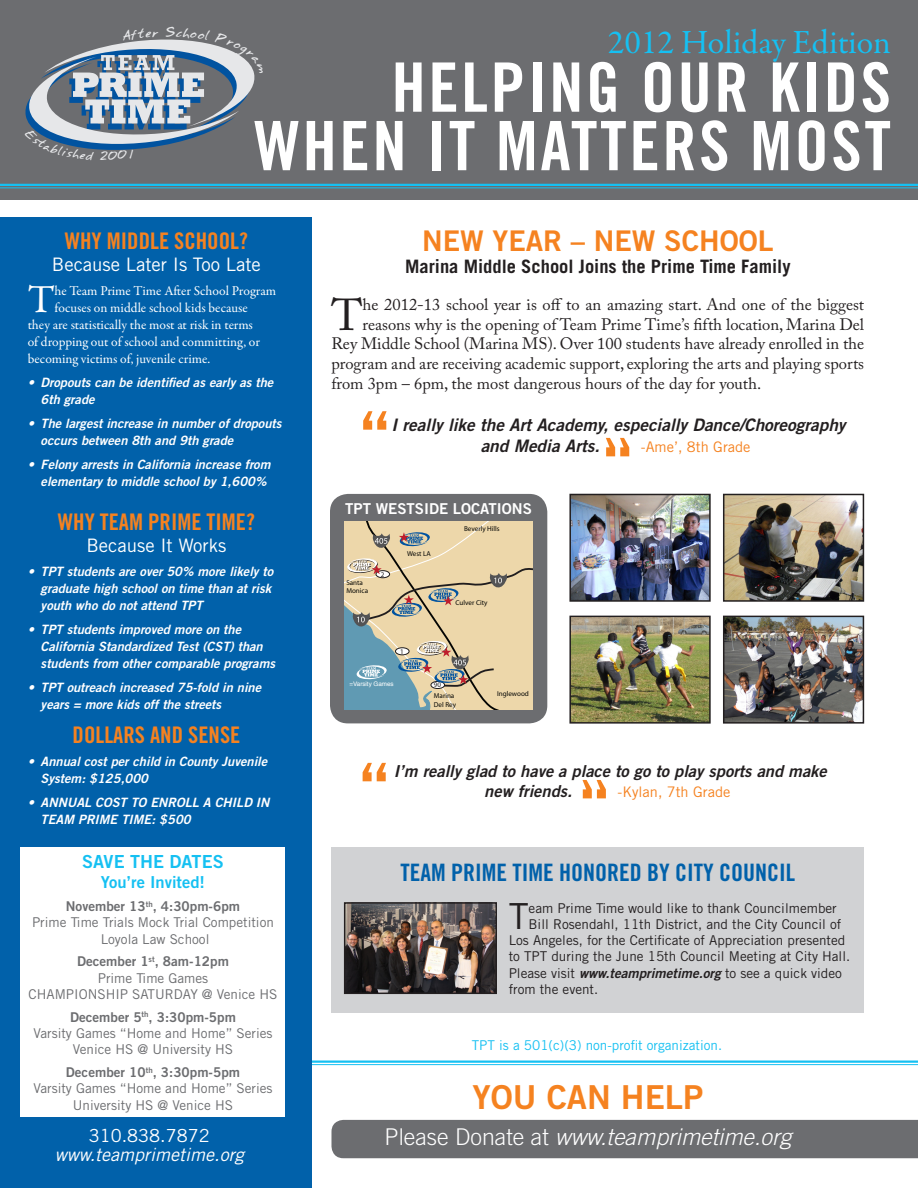
<style>
.page{position:relative;width:918px;height:1188px;background:#fff}
.page>*{position:absolute;margin:0;border:0;box-sizing:border-box;transform-origin:0 0}
.t1{font:76.2px "Trade Gothic Bold Cond Twenty";color:#f58220}
.t2{font:68.25px "Trade Gothic Bold Cond Twenty";letter-spacing:.04em;color:#fff}
.COPY{font:44.4px "Adobe Caslon Pro";color:#231f20}
.COPY-2{font:40.05px "Garamond Premr Pro";color:#fff}
.COPY-3{font:36px "Trade Gothic";color:#231f20}
.t3{font:34.05px "Garamond Premr Pro";color:#15c0f2}
.t4{font:33px "Trade Gothic Bold Two";color:#f58220}
.t5{font:28.5px "Trade Gothic Bold Two";color:#f58220}
.t6{font:24px "Trade Gothic Bold Cond Twenty";color:#0161aa}
.t7{font:italic 300 23.1px "Trade Gothic";color:#fff}
.t8{font:22.95px "Trade Gothic Bold Cond Twenty";color:#f58220}
.t9{font:18.6px "Trade Gothic";color:#fff}
.t10{font:700 18.45px "Trade Gothic";color:#231f20}
.t11{font:italic 18px "Trade Gothic";color:#fff}
.t12{font:18px "Trade Gothic";color:#fff}
.COPY-4{font:18px "Trade Gothic Bold Two";color:#15c0f2}
.COPY-5{font:italic 17.25px "Trade Gothic Bold Two";color:#231f20}
.COPY-6{font:16.5px "Adobe Caslon Pro";color:#231f20}
.COPY-7{font:italic 16.5px/20.7px "Trade Gothic Bold Two";color:#231f20}
.COPY-8{font:16.5px "Trade Gothic Bold Two";color:#15c0f2}
.t13{font:15px "Trade Gothic Bold Two";color:#fff}
.COPY-9{font:14.55px "Trade Gothic";color:#f58220}
.COPY-10{font:13.65px "Garamond Premr Pro";color:#fff}
.COPY-11{font:13.5px "Trade Gothic";color:#231f20}
.COPY-12{font:13.5px "Trade Gothic";color:#6c6d70}
.COPY-13{font:13.5px "Trade Gothic Bold Two";color:#6c6d70}
.t14{font:13.5px "Trade Gothic";color:#15c0f2}
.COPY-14{font:italic 12.9px/17.1px "Trade Gothic Bold Two";color:#fff}
.t15{font:11.55px "Annifont";color:#e6e7e9}
.t16{font:10.95px "Annifont";color:#e6e7e9}
.t17{font:7.05px/8.6px "Myriad Pro";color:#040503}
.t18{font:7.05px "Myriad Pro";color:#201d1e}
.t19{font:6.3px "Helvetica";color:#fff}
.s1{font-family:"Trade Gothic Bold Two";font-style:italic}
.s2{font-style:normal}
</style>
<div class="page">
<div style="left:331px;top:847px;width:533px;height:165px;background:#d1d2d4"></div>
<hr style="left:216px;top:1064px;width:702px;height:1px;background:#15c0f2">
<hr style="left:216px;top:1060px;width:702px;height:3px;background:#15c0f2">
<div style="left:0;top:217px;width:312px;height:971px;background:#0161aa"></div>
<div style="left:0;top:0;width:918px;height:200px;background:#6c6d70"></div>
<div style="left:331px;top:1120px;width:587px;height:38px;background:#6c6d70"></div>
<hr style="left:0;top:187px;width:918px;height:1px;background:#15c0f2">
<hr style="left:0;top:184px;width:918px;height:2px;background:#15c0f2">
<img style="left:347px;top:905px;width:147px;height:86px">
<div style="left:344px;top:902px;width:153px;height:92px;border:2px solid #231f20"></div>
<div style="left:21px;top:847px;width:264px;height:269px;background:#fff"></div>
<img style="left:572px;top:619px;width:136px;height:102px">
<div style="left:569px;top:616px;width:142px;height:108px;border:2px solid #231f20"></div>
<img style="left:726px;top:619px;width:135px;height:102px">
<div style="left:723px;top:616px;width:141px;height:108px;border:2px solid #231f20"></div>
<img style="left:572px;top:497px;width:136px;height:102px">
<div style="left:569px;top:494px;width:142px;height:108px;border:2px solid #231f20"></div>
<div style="left:330px;top:494px;width:217px;height:229px;background:#6c6d70;border-radius:18px"></div>
<img style="left:726px;top:497px;width:135px;height:102px">
<div style="left:723px;top:494px;width:141px;height:108px;border:2px solid #231f20"></div>
<svg style="left:344px;top:522px;width:188px;height:187px;background:#cac3a6"></svg>
<svg style="left:25px;top:39px;width:230px;height:111px"></svg>
<p class="t16" style="left:99px;top:146px;width:11px">2</p>
<p class="t15" style="left:164px;top:22px;width:13px">S</p>
<p class="t3" style="left:608px;top:22px;width:285px">2012 Holiday Edition</p>
<p class="t2" style="left:392px;top:46px;width:501px">HELPING OUR KIDS</p>
<p class="t2" style="left:254px;top:104px;width:638px">WHEN IT MATTERS MOST</p>
<p class="t8" style="left:65px;top:227px;width:185px">WHY MIDDLE SCHOOL?</p>
<p class="t9" style="left:52px;top:253px;width:210px">Because Later Is Too Late</p>
<p class="COPY-2" style="left:28px;top:275px;width:28px">T</p>
<p class="COPY-10" style="left:54px;top:282px;width:223px">he Team Prime Time After School Program</p>
<p class="COPY-10" style="left:54px;top:299px;width:195px">focuses on middle school kids because</p>
<p class="COPY-10" style="left:28px;top:317px;width:227px">they are statistically the most at risk in terms</p>
<p class="COPY-10" style="left:28px;top:334px;width:234px">of dropping out of school and committing, or</p>
<p class="COPY-10" style="left:28px;top:351px;width:184px">becoming victims of, juvenile crime.</p>
<p class="COPY-14" style="left:41px;top:374px;width:234px;text-indent:-13px">• Dropouts can be identified as early as the<br>6th grade</p>
<p class="COPY-14" style="left:41px;top:414px;width:242px;text-indent:-13px">• The largest increase in number of dropouts occurs between 8th and 9th grade</p>
<p class="COPY-14" style="left:41px;top:455px;width:231px;text-indent:-13px">• Felony arrests in California increase from elementary to middle school by 1,600%</p>
<p class="t8" style="left:58px;top:508px;width:198px">WHY TEAM PRIME TIME?</p>
<p class="t9" style="left:87px;top:534px;width:141px">Because It Works</p>
<p class="COPY-14" style="left:41px;top:562px;width:234px;text-indent:-13px">• TPT students are over 50% more likely to graduate high school on time than at risk youth who do not attend TPT</p>
<p class="COPY-14" style="left:41px;top:620px;width:236px;text-indent:-13px">• TPT students improved more on the<br>California Standardized Test (CST) than students from other comparable programs</p>
<p class="COPY-14" style="left:41px;top:678px;width:222px;text-indent:-13px">• TPT outreach increased 75-fold in nine years = more kids off the streets</p>
<p class="t8" style="left:73px;top:721px;width:169px">DOLLARS AND SENSE</p>
<p class="COPY-14" style="left:41px;top:753px;width:228px;text-indent:-13px">• Annual cost per child in County Juvenile<br>System: $125,000</p>
<p class="COPY-14" style="left:41px;top:794px;width:230px;text-indent:-13px">• ANNUAL COST TO ENROLL A CHILD IN<br>TEAM PRIME TIME: $500</p>
<p class="COPY-4" style="left:82px;top:851px;width:143px">SAVE THE DATES</p>
<p class="COPY-8" style="left:101px;top:872px;width:106px">You’re Invited!</p>
<p class="COPY-13" style="left:66px;top:898px;width:176px">November 13<sup>th</sup>, 4:30pm-6pm</p>
<p class="COPY-12" style="left:32px;top:914px;width:243px">Prime Time Trials Mock Trial Competition</p>
<p class="COPY-12" style="left:101px;top:931px;width:110px">Loyola Law School</p>
<p class="COPY-13" style="left:77px;top:953px;width:153px">December 1<sup>st</sup>, 8am-12pm</p>
<p class="COPY-12" style="left:98px;top:970px;width:112px">Prime Time Games</p>
<p class="COPY-12" style="left:28px;top:986px;width:251px">CHAMPIONSHIP SATURDAY @ Venice HS</p>
<p class="COPY-13" style="left:70px;top:1009px;width:167px">December 5<sup>th</sup>, 3:30pm-5pm</p>
<p class="COPY-12" style="left:33px;top:1025px;width:241px">Varsity Games “Home and Home” Series</p>
<p class="COPY-12" style="left:73px;top:1041px;width:162px">Venice HS @ University HS</p>
<p class="COPY-13" style="left:66px;top:1064px;width:176px">December 10<sup>th</sup>, 3:30pm-5pm</p>
<p class="COPY-12" style="left:33px;top:1080px;width:241px">Varsity Games “Home and Home” Series</p>
<p class="COPY-12" style="left:73px;top:1097px;width:162px">University HS @ Venice HS</p>
<p class="t5" style="left:422px;top:223px;width:353px">NEW YEAR – NEW SCHOOL</p>
<p class="t10" style="left:405px;top:255px;width:387px">Marina Middle School Joins the Prime Time Family</p>
<p class="COPY" style="left:331px;top:288px;width:33px">T</p>
<p class="COPY-6" style="left:363px;top:294px;width:503px">he 2012-13 school year is off to an amazing start. And one of the biggest</p>
<p class="COPY-6" style="left:363px;top:314px;width:503px">reasons why is the opening of Team Prime Time’s fifth location, Marina Del</p>
<p class="COPY-6" style="left:331px;top:334px;width:534px">Rey Middle School (Marina MS). Over 100 students have already enrolled in the</p>
<p class="COPY-6" style="left:331px;top:354px;width:534px">program and are receiving academic support, exploring the arts and playing sports</p>
<p class="COPY-6" style="left:331px;top:374px;width:431px">from 3pm – 6pm, the most dangerous hours of the day for youth.</p>
<p class="t1" style="left:358px;top:394px;width:35px">“</p>
<p class="COPY-5" style="left:392px;top:415px;width:455px">I really like the Art Academy, especially Dance/Choreography</p>
<p class="COPY-5" style="left:481px;top:435px;width:121px">and Media Arts.</p>
<p class="COPY-9" style="left:641px;top:438px;width:111px">-Ame’, 8th Grade</p>
<p class="t13" style="left:345px;top:500px;width:188px">TPT WESTSIDE LOCATIONS</p>
<p class="t17" style="left:346px;top:578px;width:23px">Santa<br>Monica</p>
<p class="t18" style="left:381px;top:570px;width:5px">2</p>
<p class="t17" style="left:407px;top:550px;width:25px">West LA</p>
<p class="t17" style="left:464px;top:524px;width:37px">Beverly Hills</p>
<p class="t17" style="left:456px;top:598px;width:33px">Culver City</p>
<p class="t18" style="left:400px;top:647px;width:5px">1</p>
<p class="t19" style="left:349px;top:679px;width:46px">=Varsity Games</p>
<p class="t18" style="left:434px;top:681px;width:9px">90</p>
<p class="t17" style="left:434px;top:692px;width:24px">Marina<br>Del Rey</p>
<p class="t17" style="left:497px;top:689px;width:33px">Inglewood</p>
<p class="t1" style="left:357px;top:745px;width:35px">“</p>
<p class="COPY-7" style="left:484px;top:760px;width:344px;text-indent:-90px">I’m really glad to have a place to go to play sports and make new friends.</p>
<p class="COPY-9" style="left:618px;top:783px;width:114px">-Kylan, 7th Grade</p>
<p class="t6" style="left:400px;top:858px;width:396px">TEAM PRIME TIME HONORED BY CITY COUNCIL</p>
<p class="COPY-3" style="left:509px;top:895px;width:21px">T</p>
<p class="COPY-11" style="left:529px;top:900px;width:310px">eam Prime Time would like to thank Councilmember</p>
<p class="COPY-11" style="left:529px;top:916px;width:314px">Bill Rosendahl, 11th District, and the City Council of</p>
<p class="COPY-11" style="left:509px;top:932px;width:338px">Los Angeles, for the Certificate of Appreciation presented</p>
<p class="COPY-11" style="left:509px;top:949px;width:343px">to TPT during the June 15th Council Meeting at City Hall.</p>
<p class="COPY-11" style="left:509px;top:965px;width:335px">Please visit <span class="s1">www.teamprimetime.org</span> to see a quick video</p>
<p class="COPY-11" style="left:509px;top:981px;width:91px">from the event.</p>
<p class="t14" style="left:472px;top:1037px;width:252px">TPT is a 501(c)(3) non-profit organization.</p>
<p class="t4" style="left:473px;top:1076px;width:232px">YOU CAN HELP</p>
<p class="t12" style="left:89px;top:1124px;width:122px">310.838.7872</p>
<p class="t7" style="left:385px;top:1123px;width:408px"><span class="s2">Please Donate at</span> www.teamprimetime.org</p>
<p class="t11" style="left:55px;top:1144px;width:190px">www.teamprimetime.org</p>
</div>
